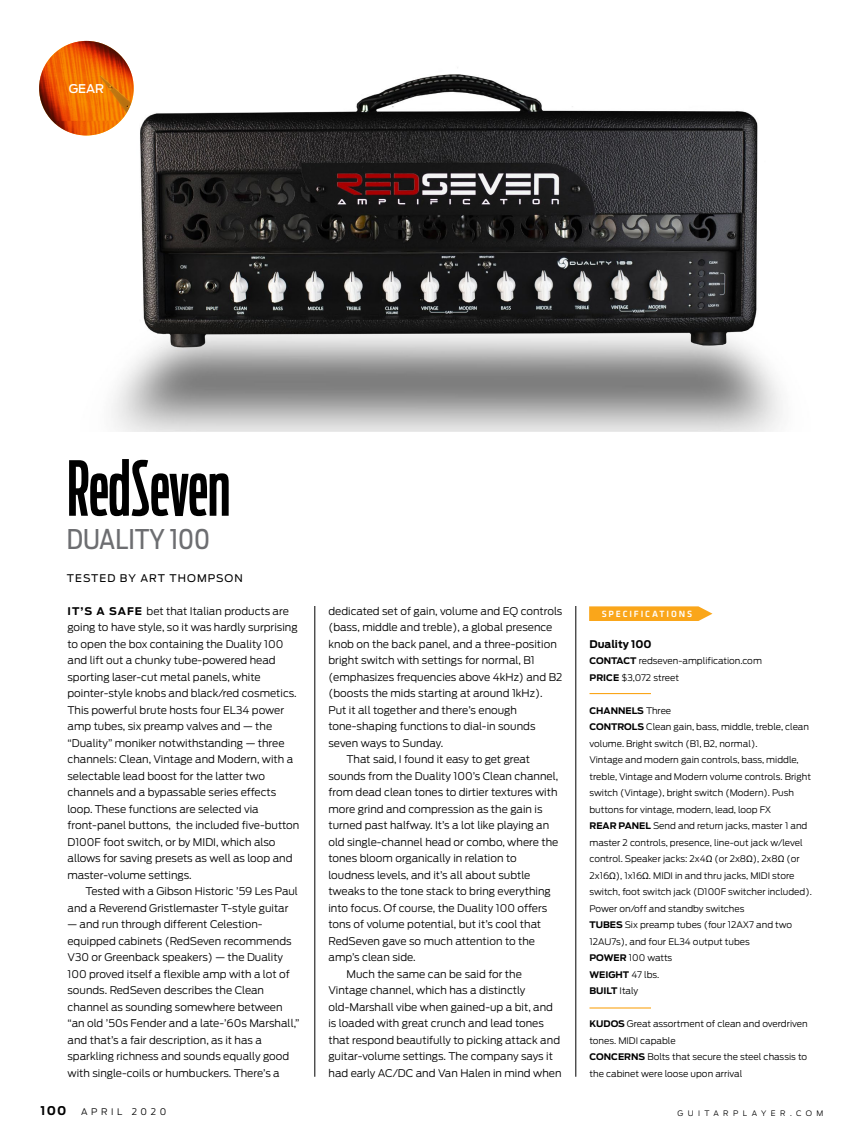
<style>
.page{position:relative;width:864px;height:1134px;background:#fff}
.page>*{position:absolute;margin:0;border:0;box-sizing:border-box;transform-origin:0 0}
.t1{font:500 75px "Antenna Compressed";color:#000}
.t2{font:27px "Antenna Cond";color:#6d6e71}
.t3{font:500 12px "Antenna";color:#fff}
.t4{font:300 10.5px/16.5px "Antenna";color:#000}
.t5{font:10.5px "Antenna";letter-spacing:.1em;color:#000}
.t6{font:700 10.5px "Antenna";color:#000}
.t7{font:500 9.3px "Klavika";letter-spacing:.2em;color:#fff}
.t8{font:300 9px/16.5px "Antenna";color:#000}
.t9{font:300 9px "Antenna";letter-spacing:.4em;color:#000}
.t10{font:300 7.5px "Antenna";letter-spacing:.6em;color:#000}
.s1{font-weight:700}
.s2{font-family:"Arial";font-weight:400}
.s3{font-weight:700;font-size:12px}
</style>
<div class="page">
<svg style="left:589px;top:606px;width:123px;height:15px;background:#faac2c"></svg>
<img style="left:80px;top:40px;width:702px;height:391px">
<hr style="left:590px;top:1007px;width:61px;height:2px;background:#faa61a">
<hr style="left:590px;top:693px;width:61px;height:1px;background:#faa61a">
<hr style="left:576px;top:606px;width:1px;height:471px;background:#000">
<hr style="left:315px;top:606px;width:1px;height:471px;background:#000">
<img style="left:39px;top:41px;width:95px;height:94px">
<p class="t3" style="left:69px;top:82px;width:37px">GEAR</p>
<h1 class="t1" style="left:67px;top:444px;width:165px">RedSeven</h1>
<h2 class="t2" style="left:67px;top:523px;width:145px">DUALITY 100</h2>
<p class="t5" style="left:67px;top:572px;width:177px">TESTED BY ART THOMPSON</p>
<p class="t4" style="left:68px;top:603px;width:233px"><span class="s1">IT’S A SAFE</span> bet that Italian products are going to have style, so it was hardly surprising to open the box containing the Duality 100 and lift out a chunky tube-powered head sporting laser-cut metal panels, white pointer-style knobs and black/red cosmetics.<br>This powerful brute hosts four EL34 power amp tubes, six preamp valves and — the “Duality” moniker notwithstanding — three channels: Clean, Vintage and Modern, with a selectable lead boost for the latter two channels and a bypassable series effects loop. These functions are selected via front-panel buttons, the included five-button D100F foot switch, or by MIDI, which also allows for saving presets as well as loop and master-volume settings.</p>
<p class="t4" style="left:68px;top:883px;width:232px;text-indent:18px">Tested with a Gibson Historic ’59 Les Paul and a Reverend Gristlemaster T-style guitar</p>
<p class="t4" style="left:68px;top:916px;width:234px">— and run through different Celestion&shy;equipped cabinets (RedSeven recommends V30 or Greenback speakers) — the Duality 100 proved itself a flexible amp with a lot of sounds. RedSeven describes the Clean channel as sounding somewhere between “an old ’50s Fender and a late-’60s Marshall,” and that’s a fair description, as it has a sparkling richness and sounds equally good with single-coils or humbuckers. There’s a</p>
<p class="t4" style="left:328px;top:603px;width:235px">dedicated set of gain, volume and EQ controls</p>
<p class="t7" style="left:602px;top:608px;width:92px">SPECIFICATIONS</p>
<p class="t4" style="left:328px;top:619px;width:225px">(bass, middle and treble), a global presence</p>
<p class="t4" style="left:328px;top:636px;width:230px">knob on the back panel, and a three-position</p>
<p class="t4" style="left:328px;top:652px;width:208px">bright switch with settings for normal, B1</p>
<p class="t4" style="left:328px;top:669px;width:235px">(emphasizes frequencies above 4kHz) and B2</p>
<p class="t4" style="left:328px;top:685px;width:216px">(boosts the mids starting at around 1kHz).</p>
<p class="t4" style="left:328px;top:702px;width:190px">Put it all together and there’s enough</p>
<p class="t4" style="left:328px;top:718px;width:209px">tone-shaping functions to dial-in sounds</p>
<p class="t4" style="left:328px;top:735px;width:116px">seven ways to Sunday.</p>
<p class="t4" style="left:347px;top:751px;width:185px">That said, I found it easy to get great</p>
<p class="t4" style="left:328px;top:768px;width:231px">sounds from the Duality 100’s Clean channel,</p>
<p class="t4" style="left:328px;top:784px;width:231px">from dead clean tones to dirtier textures with</p>
<p class="t4" style="left:328px;top:801px;width:215px">more grind and compression as the gain is</p>
<p class="t4" style="left:328px;top:817px;width:222px">turned past halfway. It’s a lot like playing an</p>
<p class="t4" style="left:328px;top:834px;width:232px">old single-channel head or combo, where the</p>
<p class="t4" style="left:328px;top:850px;width:190px">tones bloom organically in relation to</p>
<p class="t4" style="left:328px;top:867px;width:203px">loudness levels, and it’s all about subtle</p>
<p class="t4" style="left:328px;top:883px;width:224px">tweaks to the tone stack to bring everything</p>
<p class="t4" style="left:328px;top:900px;width:220px">into focus. Of course, the Duality 100 offers</p>
<p class="t4" style="left:328px;top:916px;width:214px">tons of volume potential, but it’s cool that</p>
<p class="t4" style="left:328px;top:933px;width:208px">RedSeven gave so much attention to the</p>
<p class="t4" style="left:328px;top:949px;width:89px">amp’s clean side.</p>
<p class="t4" style="left:347px;top:966px;width:177px">Much the same can be said for the</p>
<p class="t4" style="left:328px;top:982px;width:198px">Vintage channel, which has a distinctly</p>
<p class="t4" style="left:328px;top:999px;width:226px">old-Marshall vibe when gained-up a bit, and</p>
<p class="t4" style="left:328px;top:1015px;width:217px">is loaded with great crunch and lead tones</p>
<p class="t4" style="left:328px;top:1032px;width:233px">that respond beautifully to picking attack and</p>
<p class="t4" style="left:328px;top:1048px;width:226px">guitar-volume settings. The company says it</p>
<p class="t4" style="left:328px;top:1065px;width:235px">had early AC/DC and Van Halen in mind when</p>
<p class="t6" style="left:590px;top:638px;width:64px">Duality 100</p>
<p class="t8" style="left:590px;top:653px;width:174px"><span class="s1">CONTACT</span> redseven-amplification.com<br><span class="s1">PRICE</span> $3,072 street</p>
<p class="t8" style="left:590px;top:702px;width:224px"><span class="s1">CHANNELS</span> Three<br><span class="s1">CONTROLS</span> Clean gain, bass, middle, treble, clean volume. Bright switch (B1, B2, normal).<br>Vintage and modern gain controls, bass, middle, treble, Vintage and Modern volume controls. Bright switch (Vintage), bright switch (Modern). Push buttons for vintage, modern, lead, loop FX<br><span class="s1">REAR PANEL</span> Send and return jacks, master 1 and master 2 controls, presence, line-out jack w/level control. Speaker jacks: 2x4<span class="s2">Ω</span> (or 2x8<span class="s2">Ω</span>), 2x8<span class="s2">Ω</span> (or 2x16<span class="s2">Ω</span>), 1x16<span class="s2">Ω</span>. MIDI in and thru jacks, MIDI store switch, foot switch jack (D100F switcher included).<br>Power on/off and standby switches<br><span class="s1">TUBES</span> Six preamp tubes (four 12AX7 and two 12AU7s), and four EL34 output tubes<br><span class="s1">POWER</span> 100 watts<br><span class="s1">WEIGHT</span> 47 lbs.<br><span class="s1">BUILT</span> Italy</p>
<p class="t8" style="left:590px;top:1016px;width:220px"><span class="s1">KUDOS</span> Great assortment of clean and overdriven tones. MIDI capable<br><span class="s1">CONCERNS</span> Bolts that secure the steel chassis to the cabinet were loose upon arrival</p>
<p class="t9" style="left:40px;top:1106px;width:127px"><span class="s3">100</span> APRIL 2020</p>
<p class="t10" style="left:677px;top:1109px;width:148px">GUITARPLAYER.COM</p>
</div>
